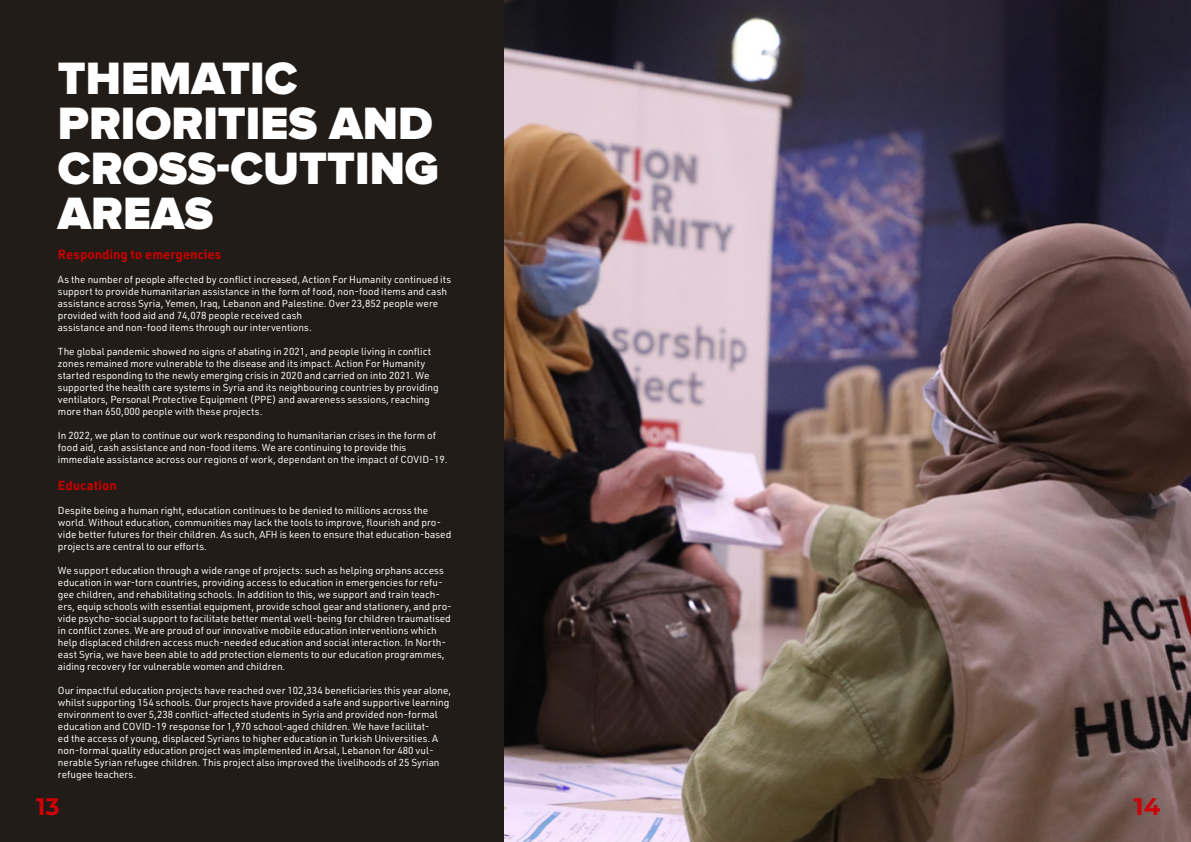
<style>
.page{position:relative;width:1191px;height:842px;background:#fff}
.page>*{position:absolute;margin:0;border:0;box-sizing:border-box;transform-origin:0 0}
.t1{font:900 47px/45px "Proxima Nova";color:#fff}
.t2{font:700 24px "Montserrat";color:#cd000a}
.t3{font:700 13px "URWDIN";color:#c10001}
.t4{font:10px/12px "URWDIN";color:#fff}
</style>
<div class="page">
<img style="left:503px;top:0;width:688px;height:842px">
<div style="left:0;top:0;width:503px;height:842px;background:#211c18"></div>
<h1 class="t1" style="left:58px;top:57px;width:383px">THEMATIC<br>PRIORITIES AND<br>CROSS-CUTTING<br>AREAS</h1>
<h3 class="t3" style="left:58px;top:245px;width:165px">Responding to emergencies</h3>
<p class="t4" style="left:58px;top:273px;width:395px">As the number of people affected by conflict increased, Action For Humanity continued its support to provide humanitarian assistance in the form of food, non-food items and cash assistance across Syria, Yemen, Iraq, Lebanon and Palestine. Over 23,852 people were provided with food aid and 74,078 people received cash<br>assistance and non-food items through our interventions.</p>
<p class="t4" style="left:58px;top:345px;width:382px">The global pandemic showed no signs of abating in 2021, and people living in conflict zones remained more vulnerable to the disease and its impact. Action For Humanity started responding to the newly emerging crisis in 2020 and carried on into 2021. We supported the health care systems in Syria and its neighbouring countries by providing ventilators, Personal Protective Equipment (PPE) and awareness sessions, reaching more than 650,000 people with these projects.</p>
<p class="t4" style="left:58px;top:429px;width:391px">In 2022, we plan to continue our work responding to humanitarian crises in the form of food aid, cash assistance and non-food items. We are continuing to provide this immediate assistance across our regions of work, dependant on the impact of COVID-19.</p>
<h3 class="t3" style="left:58px;top:477px;width:60px">Education</h3>
<p class="t4" style="left:58px;top:504px;width:395px">Despite being a human right, education continues to be denied to millions across the world. Without education, communities may lack the tools to improve, flourish and pro&shy;vide better futures for their children. As such, AFH is keen to ensure that education-based projects are central to our efforts.</p>
<p class="t4" style="left:58px;top:564px;width:395px">We support education through a wide range of projects: such as helping orphans access education in war-torn countries, providing access to education in emergencies for refu&shy;gee children, and rehabilitating schools. In addition to this, we support and train teach&shy;ers, equip schools with essential equipment, provide school gear and stationery, and pro&shy;vide psycho-social support to facilitate better mental well-being for children traumatised in conflict zones. We are proud of our innovative mobile education interventions which help displaced children access much-needed education and social interaction. In North&shy;east Syria, we have been able to add protection elements to our education programmes, aiding recovery for vulnerable women and children.</p>
<p class="t4" style="left:58px;top:684px;width:395px">Our impactful education projects have reached over 102,334 beneficiaries this year alone, whilst supporting 154 schools. Our projects have provided a safe and supportive learning environment to over 5,238 conflict-affected students in Syria and provided non-formal education and COVID-19 response for 1,970 school-aged children. We have facilitat-<br>ed the access of young, displaced Syrians to higher education in Turkish Universities. A non-formal quality education project was implemented in Arsal, Lebanon for 480 vul&shy;nerable Syrian refugee children. This project also improved the livelihoods of 25 Syrian refugee teachers.</p>
<h2 class="t2" style="left:36px;top:789px;width:25px">13</h2>
<h2 class="t2" style="left:1134px;top:789px;width:27px">14</h2>
</div>
